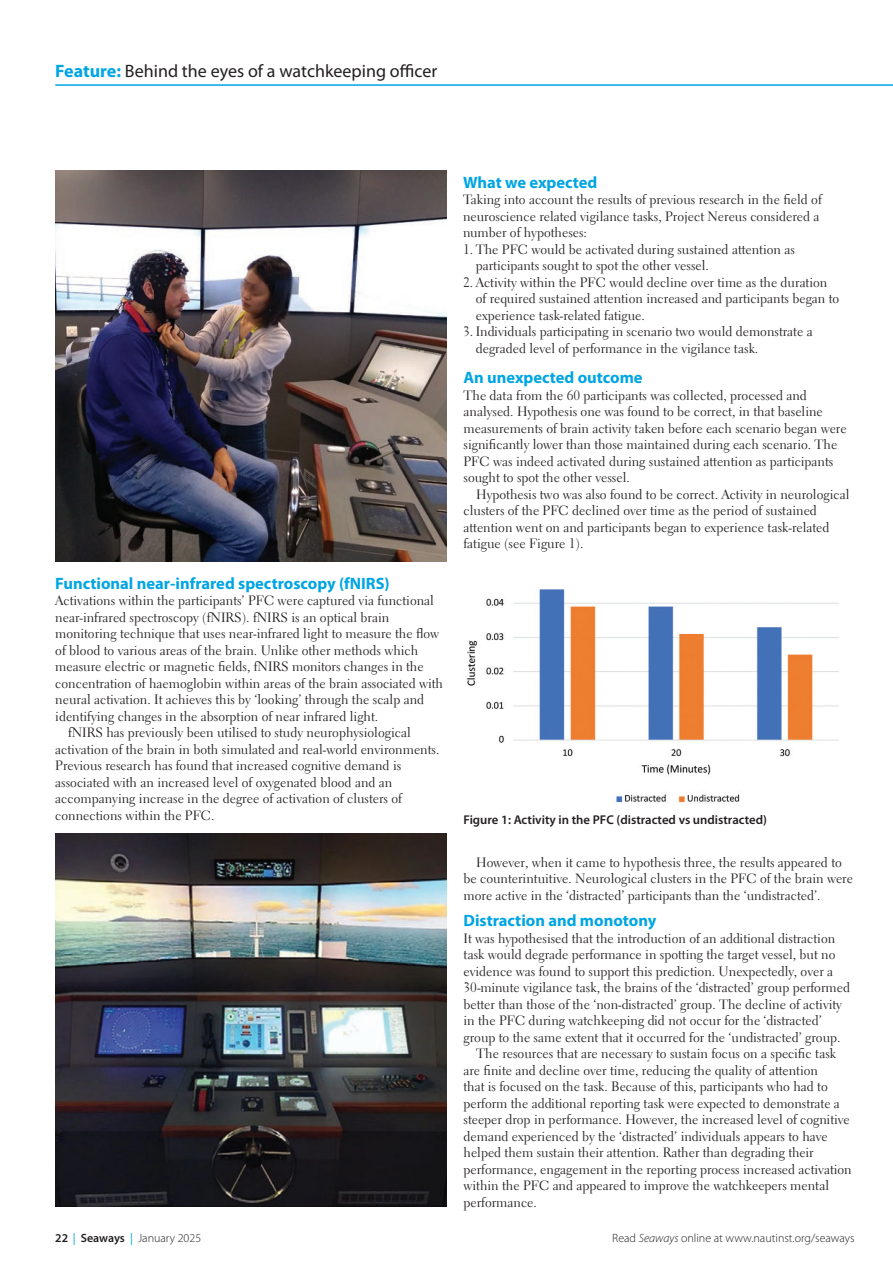
<style>
.page{position:relative;width:893px;height:1263px;background:#fff}
.page>*{position:absolute;margin:0;border:0;box-sizing:border-box;transform-origin:0 0}
.t1{font:18px "Myriad Pro";color:#231f20}
.t2{font:700 16.5px "Myriad Pro";color:#00a5e3}
.t3{font:13.5px/16.5px "Electra LT Std";color:#231f20}
.t4{font:600 12.75px "Myriad Pro";color:#231f20}
.t5{font:300 12px "Myriad Pro";color:#231f20}
.s1{font-weight:700;color:#00a5e3}
.s2{font-weight:600}
.s3{font-weight:400;color:#00a5e3}
.s4{font-style:italic}
</style>
<div class="page">
<hr style="left:55px;top:84px;width:838px;height:2px;background:#00a5e3">
<img style="left:55px;top:170px;width:392px;height:391px">
<img style="left:55px;top:833px;width:392px;height:373px">
<img style="left:466px;top:589px;width:373px;height:214px">
<h1 class="t1" style="left:55px;top:59px;width:384px"><span class="s1">Feature:</span> Behind the eyes of a watchkeeping officer</h1>
<p class="t2" style="left:55px;top:572px;width:336px">Functional near-infrared spectroscopy (fNIRS)</p>
<p class="t3" style="left:55px;top:592px;width:380px">Activations within the participants’ PFC were captured via functional</p>
<p class="t3" style="left:55px;top:609px;width:336px">near-infrared spectroscopy (fNIRS). fNIRS is an optical brain</p>
<p class="t3" style="left:55px;top:625px;width:385px">monitoring technique that uses near-infrared light to measure the flow</p>
<p class="t3" style="left:55px;top:642px;width:365px">of blood to various areas of the brain. Unlike other methods which</p>
<p class="t3" style="left:55px;top:658px;width:370px">measure electric or magnetic fields, fNIRS monitors changes in the</p>
<p class="t3" style="left:55px;top:675px;width:389px">concentration of haemoglobin within areas of the brain associated with</p>
<p class="t3" style="left:55px;top:691px;width:370px">neural activation. It achieves this by ‘looking’ through the scalp and</p>
<p class="t3" style="left:55px;top:708px;width:324px">identifying changes in the absorption of near infrared light.</p>
<p class="t3" style="left:68px;top:724px;width:344px">fNIRS has previously been utilised to study neurophysiological</p>
<p class="t3" style="left:55px;top:741px;width:386px">activation of the brain in both simulated and real-world environments.</p>
<p class="t3" style="left:55px;top:757px;width:347px">Previous research has found that increased cognitive demand is</p>
<p class="t3" style="left:55px;top:774px;width:339px">associated with an increased level of oxygenated blood and an</p>
<p class="t3" style="left:55px;top:790px;width:348px">accompanying increase in the degree of activation of clusters of</p>
<p class="t3" style="left:55px;top:807px;width:161px">connections within the PFC.</p>
<p class="t2" style="left:463px;top:171px;width:136px">What we expected</p>
<p class="t3" style="left:463px;top:191px;width:360px">Taking into account the results of previous research in the field of neuroscience related vigilance tasks, Project Nereus considered a number of hypotheses:</p>
<p class="t3" style="left:476px;top:241px;width:321px;text-indent:-13px">1. The PFC would be activated during sustained attention as participants sought to spot the other vessel.</p>
<p class="t3" style="left:476px;top:274px;width:365px;text-indent:-13px">2. Activity within the PFC would decline over time as the duration of required sustained attention increased and participants began to experience task-related fatigue.</p>
<p class="t3" style="left:476px;top:323px;width:338px;text-indent:-13px">3. Individuals participating in scenario two would demonstrate a degraded level of performance in the vigilance task.</p>
<p class="t2" style="left:463px;top:367px;width:181px">An unexpected outcome</p>
<p class="t3" style="left:463px;top:387px;width:385px">The data from the 60 participants was collected, processed and analysed. Hypothesis one was found to be correct, in that baseline measurements of brain activity taken before each scenario began were significantly lower than those maintained during each scenario. The PFC was indeed activated during sustained attention as participants sought to spot the other vessel.</p>
<p class="t3" style="left:463px;top:486px;width:387px;text-indent:13px">Hypothesis two was also found to be correct. Activity in neurological clusters of the PFC declined over time as the period of sustained attention went on and participants began to experience task-related fatigue (see Figure 1).</p>
<p class="t4" style="left:463px;top:811px;width:305px">Figure 1: Activity in the PFC (distracted vs undistracted)</p>
<p class="t3" style="left:463px;top:854px;width:391px;text-indent:13px">However, when it came to hypothesis three, the results appeared to be counterintuitive. Neurological clusters in the PFC of the brain were more active in the ‘distracted’ participants than the ‘undistracted’.</p>
<p class="t2" style="left:463px;top:910px;width:194px">Distraction and monotony</p>
<p class="t3" style="left:463px;top:930px;width:373px">It was hypothesised that the introduction of an additional distraction</p>
<p class="t3" style="left:463px;top:946px;width:373px">task would degrade performance in spotting the target vessel, but no</p>
<p class="t3" style="left:463px;top:963px;width:371px">evidence was found to support this prediction. Unexpectedly, over a</p>
<p class="t3" style="left:463px;top:979px;width:388px">30-minute vigilance task, the brains of the ‘distracted’ group performed</p>
<p class="t3" style="left:463px;top:996px;width:380px">better than those of the ‘non-distracted’ group. The decline of activity</p>
<p class="t3" style="left:463px;top:1012px;width:360px">in the PFC during watchkeeping did not occur for the ‘distracted’</p>
<p class="t3" style="left:463px;top:1029px;width:379px">group to the same extent that it occurred for the ‘undistracted’ group.</p>
<p class="t3" style="left:476px;top:1045px;width:361px">The resources that are necessary to sustain focus on a specific task</p>
<p class="t3" style="left:463px;top:1062px;width:356px">are finite and decline over time, reducing the quality of attention</p>
<p class="t3" style="left:463px;top:1078px;width:366px">that is focused on the task. Because of this, participants who had to</p>
<p class="t3" style="left:463px;top:1095px;width:378px">perform the additional reporting task were expected to demonstrate a</p>
<p class="t3" style="left:463px;top:1111px;width:388px">steeper drop in performance. However, the increased level of cognitive</p>
<p class="t3" style="left:463px;top:1128px;width:366px">demand experienced by the ‘distracted’ individuals appears to have</p>
<p class="t3" style="left:463px;top:1144px;width:352px">helped them sustain their attention. Rather than degrading their</p>
<p class="t3" style="left:463px;top:1161px;width:390px">performance, engagement in the reporting process increased activation</p>
<p class="t3" style="left:463px;top:1177px;width:367px">within the PFC and appeared to improve the watchkeepers mental</p>
<p class="t3" style="left:463px;top:1194px;width:75px">performance.</p>
<p class="t5" style="left:55px;top:1231px;width:147px"><span class="s2">22</span> <span class="s3">|</span> <span class="s2">Seaways</span> <span class="s3">|</span> January 2025</p>
<p class="t5" style="left:612px;top:1231px;width:244px">Read <span class="s4">Seaways</span> online at www.nautinst.org/seaways</p>
</div>
